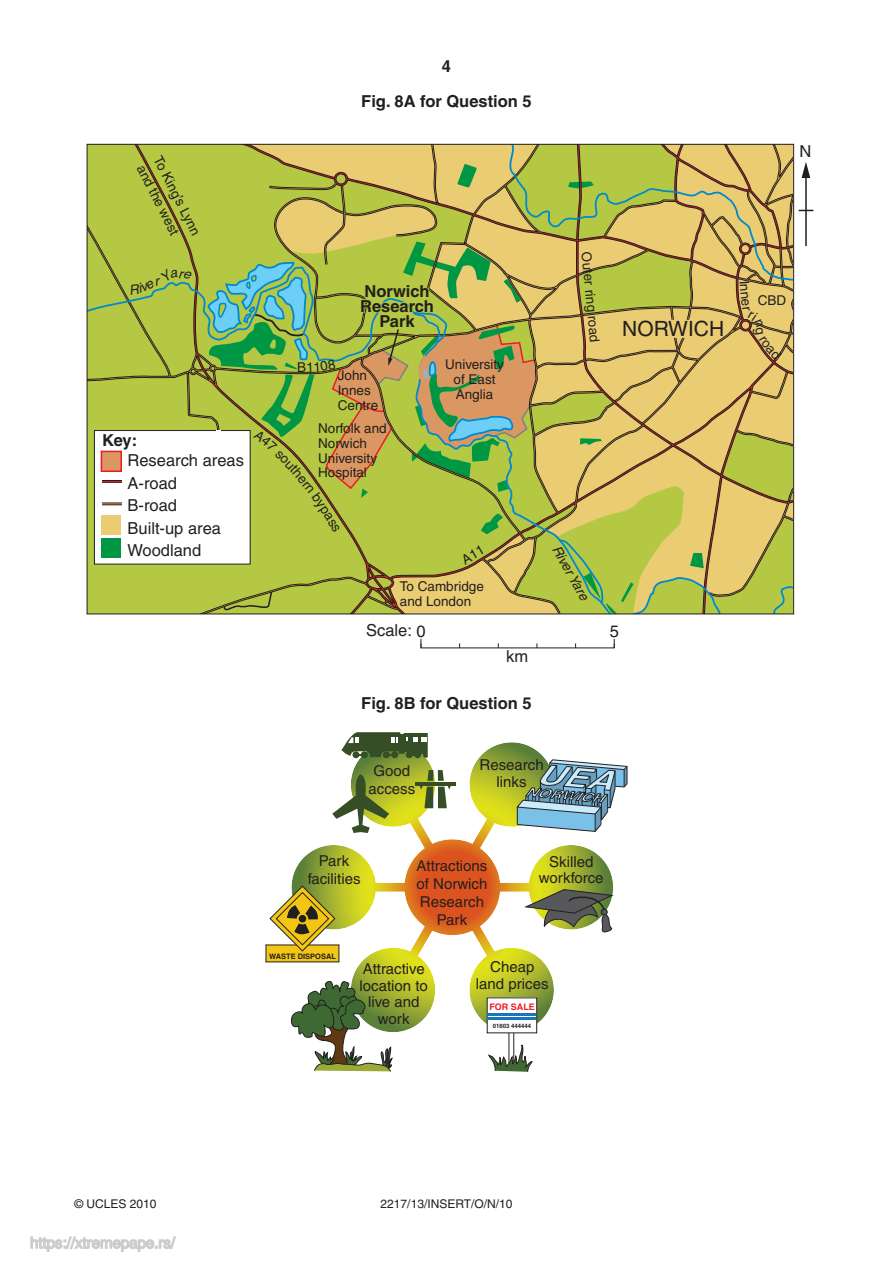
<style>
.page{position:relative;width:893px;height:1263px;background:#fff}
.page>*{position:absolute;margin:0;border:0;box-sizing:border-box;transform-origin:0 0}
.t1{font:21px "Helvetica";color:#221f1f}
.t2{font:16.5px/22.5px "Helvetica";color:#221f1f}
.t3{font:700 16.5px "Helvetica";color:#231f20}
.t4{font:700 16.5px/14.9px "Helvetica";color:#221f1f;text-align:center}
.t5{font:15px/16.5px "Helvetica";color:#221f1f;text-align:center}
.t6{font:13.5px/14.9px "Helvetica";color:#221f1f}
.t7{font:italic 13.5px "Helvetica";color:#221f1f}
.t8{font:12px "Helvetica";color:#231f20}
.t9{font:700 9px "Helvetica";color:#ed1c24}
.t10{font:700 7.5px "Helvetica";color:#221f1f}
.t11{font:700 6px "Helvetica";color:#221f1f}
</style>
<div class="page">
<img style="left:291px;top:742px;width:322px;height:290px">
<div style="left:487px;top:998px;width:50px;height:35px;background:#fff"></div>
<div style="left:266px;top:945px;width:73px;height:17px;background:#f3c615"></div>
<svg style="left:291px;top:980px;width:102px;height:92px"></svg>
<svg style="left:269px;top:885px;width:67px;height:67px"></svg>
<svg style="left:332px;top:774px;width:57px;height:59px"></svg>
<hr style="left:415px;top:782px;width:41px;height:4px;background:#354e25">
<svg style="left:419px;top:770px;width:32px;height:38px"></svg>
<svg style="left:341px;top:732px;width:87px;height:26px;background:#5a6f4b"></svg>
<hr style="left:487px;top:1014px;width:49px;height:2px;background:#1775bb">
<hr style="left:487px;top:1017px;width:49px;height:2px;background:#1775bb">
<svg style="left:487px;top:1042px;width:46px;height:30px"></svg>
<svg style="left:525px;top:889px;width:89px;height:45px"></svg>
<svg style="left:516px;top:759px;width:112px;height:73px"></svg>
<svg style="left:30px;top:1236px;width:146px;height:16px"></svg>
<svg style="left:86px;top:143px;width:727px;height:506px;background:#c0c26c"></svg>
<p class="t6" style="left:165px;top:153px;width:88px;line-height:18.9px;rotate:63deg">To King’s Lynn and the west</p>
<p class="t4" style="left:102px;top:434px;width:37px">Key:</p>
<p class="t2" style="left:128px;top:451px;width:118px">Research areas<br>A-road<br>B-road<br>Built-up area<br>Woodland</p>
<p class="t3" style="left:442px;top:60px;width:11px">4</p>
<p class="t3" style="left:361px;top:95px;width:172px">Fig. 8A for Question 5</p>
<p class="t4" style="left:360px;top:285px;width:75px">Norwich<br>Research<br>Park</p>
<p class="t6" style="left:338px;top:369px;width:42px">John<br>Innes<br>Centre</p>
<p class="t6" style="left:445px;top:358px;width:60px;text-align:center">University of East<br>Anglia</p>
<p class="t6" style="left:318px;top:422px;width:70px">Norfolk and<br>Norwich<br>University<br>Hospital</p>
<p class="t6" style="left:400px;top:580px;width:86px">To Cambridge and London</p>
<p class="t6" style="left:592px;top:251px;width:92px;rotate:84deg">Outer ring road</p>
<h1 class="t1" style="left:622px;top:320px;width:104px">NORWICH</h1>
<p class="t7" style="left:562px;top:542px;width:62px;rotate:60deg">River Yare</p>
<p class="t2" style="left:366px;top:620px;width:61px">Scale: 0</p>
<p class="t2" style="left:610px;top:621px;width:11px">5</p>
<p class="t2" style="left:506px;top:647px;width:23px">km</p>
<p class="t3" style="left:361px;top:697px;width:172px">Fig. 8B for Question 5</p>
<p class="t5" style="left:369px;top:763px;width:48px;line-height:18px">Good access</p>
<p class="t5" style="left:480px;top:758px;width:66px">Research links</p>
<p class="t5" style="left:308px;top:853px;width:54px;line-height:18px">Park facilities</p>
<p class="t5" style="left:417px;top:858px;width:72px;line-height:18px">Attractions of Norwich<br>Research<br>Park</p>
<p class="t5" style="left:539px;top:855px;width:66px">Skilled workforce</p>
<p class="t10" style="left:269px;top:954px;width:69px">WASTE DISPOSAL</p>
<p class="t5" style="left:360px;top:962px;width:70px">Attractive location to live and work</p>
<p class="t5" style="left:476px;top:960px;width:74px">Cheap land prices</p>
<p class="t9" style="left:489px;top:1003px;width:47px">FOR SALE</p>
<p class="t11" style="left:493px;top:1024px;width:40px">01603 444444</p>
<p class="t2" style="left:799px;top:142px;width:13px">N</p>
<p class="t6" style="left:758px;top:294px;width:30px">CBD</p>
<p class="t8" style="left:74px;top:1199px;width:84px">© UCLES 2010</p>
<p class="t8" style="left:381px;top:1199px;width:133px">2217/13/INSERT/O/N/10</p>
</div>
